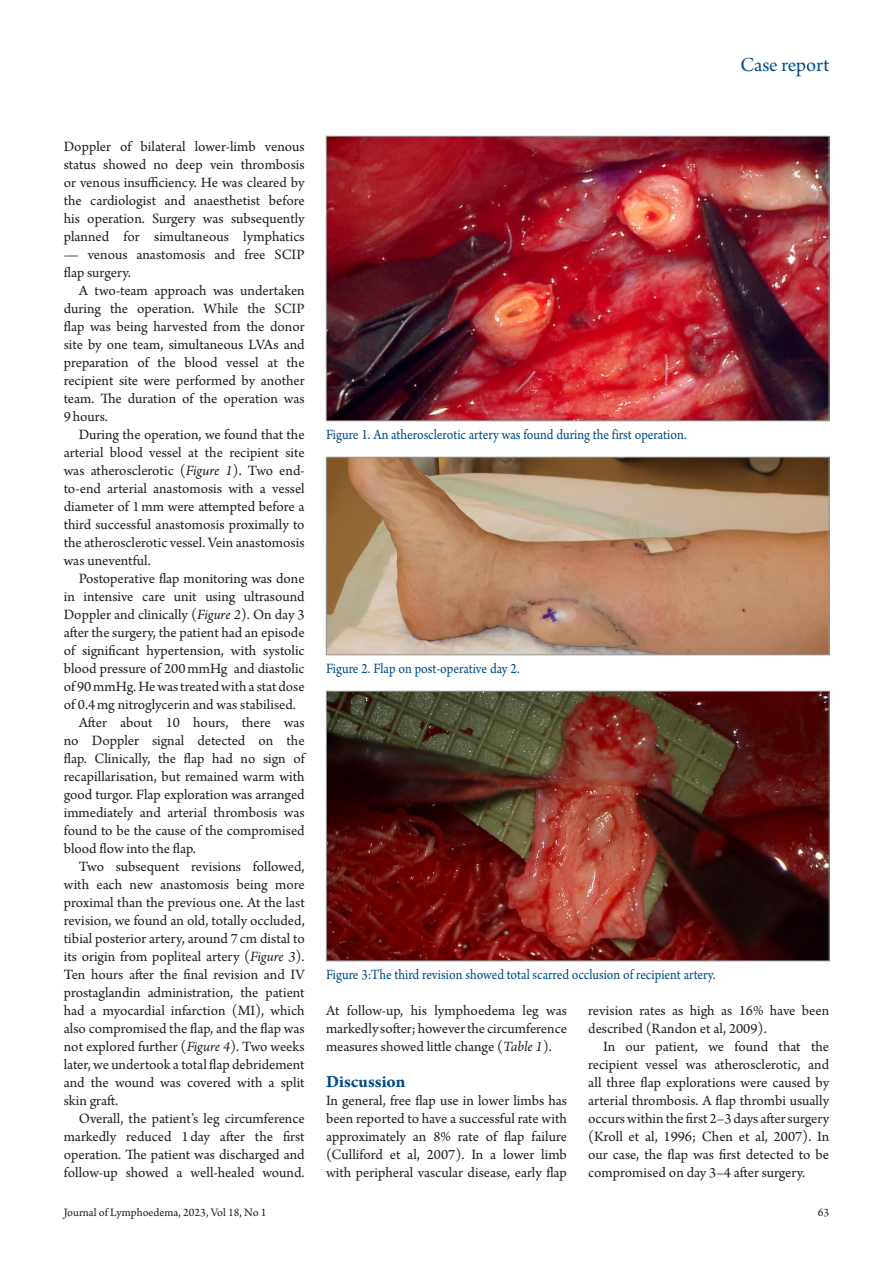
<style>
.page{position:relative;width:893px;height:1263px;background:#fff}
.page>*{position:absolute;margin:0;border:0;box-sizing:border-box;transform-origin:0 0}
.t1{font:21px "Arno Pro Subhead";color:#004b87}
.A-Head{font:700 18px "Arno Pro";color:#004b87}
.Body_text{font:15px/18px "Arno Pro";color:#231f20;text-align:justify}
.Body_full_out{font:15px/18px "Arno Pro";color:#231f20}
.Table_text{font:15px "Arno Pro";color:#004b87;scale:.9 1}
.t2{font:12px "Arno Pro";color:#231f20}
.s1{font-style:italic}
</style>
<div class="page">
<img style="left:328px;top:138px;width:499px;height:281px">
<div style="left:326px;top:136px;width:503px;height:285px;border:1px solid #939598"></div>
<img style="left:328px;top:459px;width:499px;height:194px">
<div style="left:326px;top:457px;width:503px;height:198px;border:1px solid #939598"></div>
<img style="left:328px;top:693px;width:499px;height:266px">
<div style="left:326px;top:691px;width:503px;height:270px;border:1px solid #939598"></div>
<h1 class="t1" style="left:741px;top:53px;width:90px">Case report</h1>
<p class="Body_text" style="left:64px;top:138px;width:242px">Doppler of bilateral lower-limb venous status showed no deep vein thrombosis or venous insufficiency. He was cleared by the cardiologist and anaesthetist before his operation. Surgery was subsequently planned for simultaneous lymphatics</p>
<p class="Body_text" style="left:64px;top:246px;width:242px">— venous anastomosis and free SCIP flap surgery.</p>
<p class="Body_text" style="left:64px;top:282px;width:242px;text-indent:15px">A two-team approach was undertaken during the operation. While the SCIP flap was being harvested from the donor site by one team, simultaneous LVAs and preparation of the blood vessel at the recipient site were performed by another team. The duration of the operation was 9 hours.</p>
<p class="Body_text" style="left:64px;top:426px;width:242px;text-indent:15px">During the operation, we found that the arterial blood vessel at the recipient site was atherosclerotic (<span class="s1">Figure 1</span>). Two end&shy;to-end arterial anastomosis with a vessel diameter of 1mm were attempted before a third successful anastomosis proximally to the atherosclerotic vessel. Vein anastomosis was uneventful.</p>
<p class="Body_text" style="left:64px;top:570px;width:242px;text-indent:15px">Postoperative flap monitoring was done in intensive care unit using ultrasound Doppler and clinically (<span class="s1">Figure 2</span>). On day 3 after the surgery, the patient had an episode of significant hypertension, with systolic blood pressure of 200mmHg and diastolic of 90mmHg. He was treated with a stat dose of 0.4mg nitroglycerin and was stabilised.</p>
<p class="Body_text" style="left:64px;top:714px;width:242px;text-indent:15px">After about 10 hours, there was no Doppler signal detected on the flap. Clinically, the flap had no sign of recapillarisation, but remained warm with good turgor. Flap exploration was arranged immediately and arterial thrombosis was found to be the cause of the compromised blood flow into the flap.</p>
<p class="Body_text" style="left:64px;top:858px;width:242px;text-indent:15px">Two subsequent revisions followed, with each new anastomosis being more proximal than the previous one. At the last revision, we found an old, totally occluded, tibial posterior artery, around 7 cm distal to its origin from popliteal artery (<span class="s1">Figure 3</span>).<br>Ten hours after the final revision and IV prostaglandin administration, the patient had a myocardial infarction (MI), which also compromised the flap, and the flap was not explored further (<span class="s1">Figure 4</span>). Two weeks later, we undertook a total flap debridement and the wound was covered with a split skin graft.</p>
<p class="Body_text" style="left:64px;top:1110px;width:242px;text-indent:15px">Overall, the patient’s leg circumference markedly reduced 1 day after the first operation. The patient was discharged and follow-up showed a well-healed wound.</p>
<p class="Table_text" style="left:326px;top:426px;width:402px">Figure 1. An atherosclerotic artery was found during the first operation.</p>
<p class="Table_text" style="left:326px;top:660px;width:217px">Figure 2. Flap on post-operative day 2.</p>
<p class="Table_text" style="left:326px;top:966px;width:434px">Figure 3:The third revision showed total scarred occlusion of recipient artery.</p>
<p class="Body_text" style="left:326px;top:1002px;width:242px">At follow-up, his lymphoedema leg was markedly softer; however the circumference measures showed little change (<span class="s1">Table 1</span>).</p>
<p class="A-Head" style="left:326px;top:1071px;width:81px">Discussion</p>
<p class="Body_full_out" style="left:326px;top:1092px;width:242px;text-align:justify">In general, free flap use in lower limbs has been reported to have a successful rate with approximately an 8% rate of flap failure (Culliford et al, 2007). In a lower limb with peripheral vascular disease, early flap</p>
<p class="Body_full_out" style="left:588px;top:1002px;width:242px">revision rates as high as 16% have been described (Randon et al, 2009).</p>
<p class="Body_text" style="left:588px;top:1038px;width:242px;text-indent:15px">In our patient, we found that the recipient vessel was atherosclerotic, and all three flap explorations were caused by arterial thrombosis. A flap thrombi usually occurs within the first 2–3 days after surgery (Kroll et al, 1996; Chen et al, 2007). In our case, the flap was first detected to be compromised on day 3–4 after surgery.</p>
<p class="t2" style="left:64px;top:1205px;width:204px">Journal of Lymphoedema, 2023, Vol 18, No 1</p>
<p class="t2" style="left:818px;top:1205px;width:13px">63</p>
</div>
